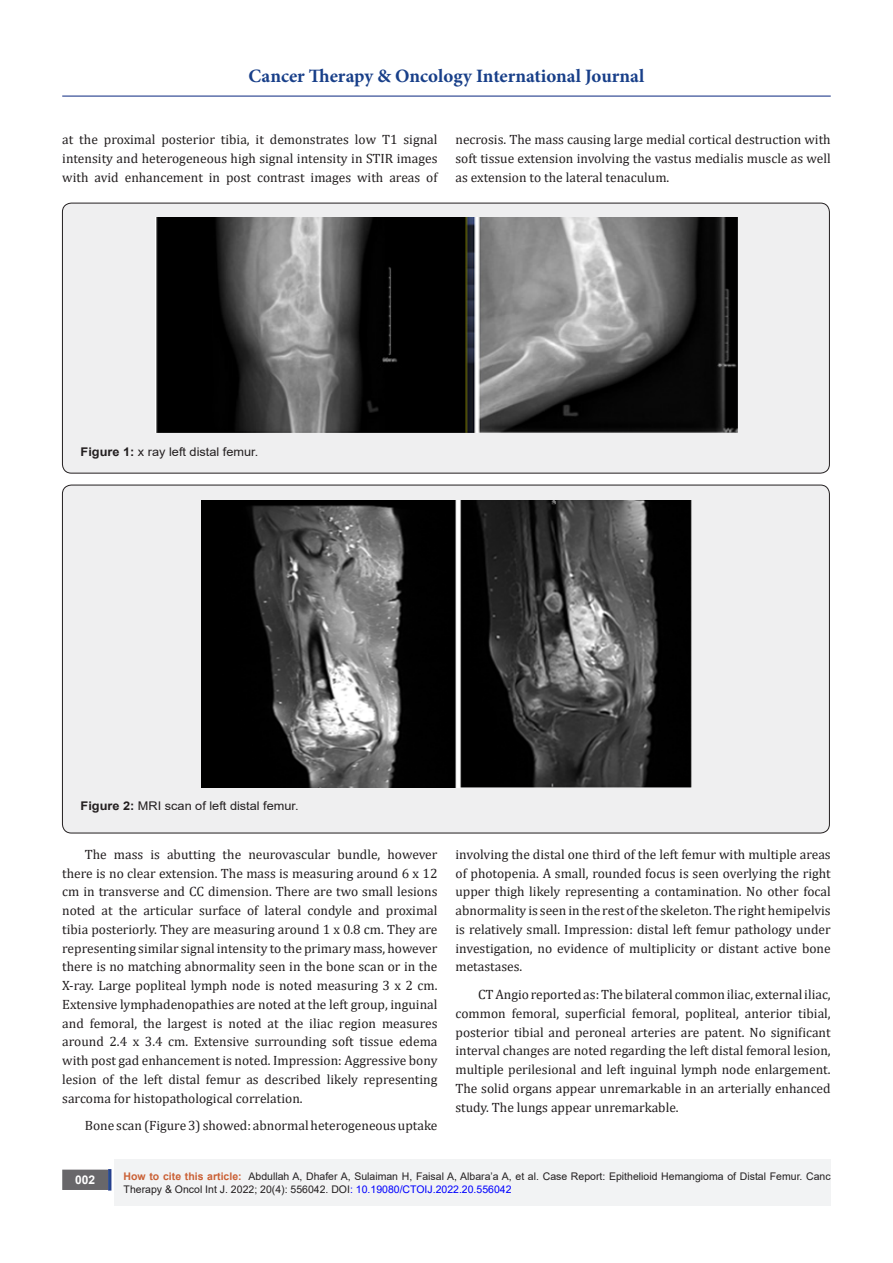
<style>
.page{position:relative;width:893px;height:1263px;background:#fff}
.page>*{position:absolute;margin:0;border:0;box-sizing:border-box;transform-origin:0 0}
.t1{font:700 18.9px "Minion Pro";color:#183f89}
.t2{font:13.5px/18.8px "Cambria";color:#231f20;text-align:justify}
.t3{font:12px "Arial";color:#231f20;scale:1.07 1}
.t4{font:700 12px "Arial";color:#fff}
.t5{font:10.5px/12.6px "Arial";color:#231f20}
.s1{font-weight:700}
.s2{font-weight:700;color:#ca6035}
.s3{color:#00f}
</style>
<div class="page">
<div style="left:115px;top:1159px;width:716px;height:47px;background:#f2f3f4"></div>
<div style="left:63px;top:1170px;width:44px;height:19px;background:#68676a"></div>
<div style="left:62px;top:1169px;width:46px;height:21px;border:2px solid #68676a"></div>
<div style="left:108px;top:1169px;width:3px;height:21px;background:#1c6d90;border:2px solid #253f8e"></div>
<hr style="left:62px;top:96px;width:769px;height:1px;background:#253f8e">
<div style="left:62px;top:203px;width:767px;height:270px;background:#efeff0;border-radius:9px"></div>
<img style="left:156px;top:218px;width:581px;height:215px">
<div style="left:62px;top:485px;width:767px;height:348px;background:#efeff0;border-radius:9px"></div>
<img style="left:201px;top:500px;width:490px;height:288px">
<h1 class="t1" style="left:249px;top:63px;width:397px">Cancer Therapy &amp; Oncology International Journal</h1>
<p class="t2" style="left:62px;top:130px;width:377px">at the proximal posterior tibia, it demonstrates low T1 signal intensity and heterogeneous high signal intensity in STIR images with avid enhancement in post contrast images with areas of</p>
<p class="t2" style="left:455px;top:130px;width:377px">necrosis. The mass causing large medial cortical destruction with soft tissue extension involving the vastus medialis muscle as well as extension to the lateral tenaculum.</p>
<p class="t3" style="left:81px;top:443px;width:168px"><span class="s1">Figure 1:</span> x ray left distal femur.</p>
<p class="t3" style="left:81px;top:797px;width:205px"><span class="s1">Figure 2:</span> MRI scan of left distal femur.</p>
<p class="t2" style="left:62px;top:845px;width:377px;text-indent:22px">The mass is abutting the neurovascular bundle, however there is no clear extension. The mass is measuring around 6 x 12 cm in transverse and CC dimension. There are two small lesions noted at the articular surface of lateral condyle and proximal tibia posteriorly. They are measuring around 1 x 0.8 cm. They are representing similar signal intensity to the primary mass, however there is no matching abnormality seen in the bone scan or in the X-ray. Large popliteal lymph node is noted measuring 3 x 2 cm.<br>Extensive lymphadenopathies are noted at the left group, inguinal and femoral, the largest is noted at the iliac region measures around 2.4 x 3.4 cm. Extensive surrounding soft tissue edema with post gad enhancement is noted. Impression: Aggressive bony lesion of the left distal femur as described likely representing sarcoma for histopathological correlation.</p>
<p class="t2" style="left:85px;top:1116px;width:354px">Bone scan (Figure 3) showed: abnormal heterogeneous uptake</p>
<p class="t2" style="left:455px;top:845px;width:377px">involving the distal one third of the left femur with multiple areas of photopenia. A small, rounded focus is seen overlying the right upper thigh likely representing a contamination. No other focal abnormality is seen in the rest of the skeleton. The right hemipelvis is relatively small. Impression: distal left femur pathology under investigation, no evidence of multiplicity or distant active bone metastases.</p>
<p class="t2" style="left:455px;top:985px;width:377px;text-indent:22px">CT Angio reported as: The bilateral common iliac, external iliac, common femoral, superficial femoral, popliteal, anterior tibial, posterior tibial and peroneal arteries are patent. No significant interval changes are noted regarding the left distal femoral lesion, multiple perilesional and left inguinal lymph node enlargement.<br>The solid organs appear unremarkable in an arterially enhanced study. The lungs appear unremarkable.</p>
<p class="t4" style="left:75px;top:1171px;width:22px">002</p>
<p class="t5" style="left:124px;top:1170px;width:709px"><span class="s2">How to cite this article:</span> Abdullah A, Dhafer A, Sulaiman H, Faisal A, Albara’a A, et al. Case Report: Epithelioid Hemangioma of Distal Femur. Canc<br>Therapy &amp; Oncol Int J. 2022; 20(4): 556042. DOI<span class="s3">: 10.19080/CTOIJ.2022.20.556042</span></p>
</div>
